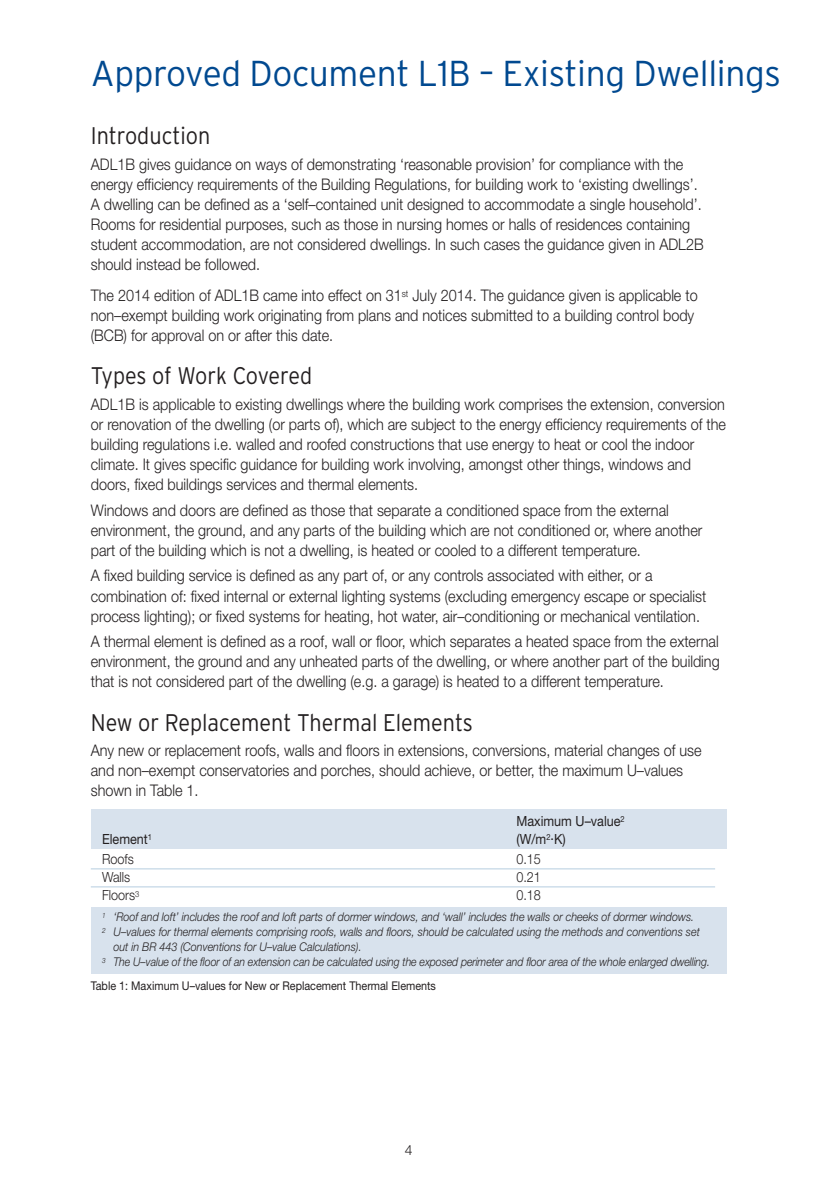
<style>
.page{position:relative;width:840px;height:1191px;background:#fff}
.page>*{position:absolute;margin:0;border:0;box-sizing:border-box;transform-origin:0 0}
.t1{font:300 36px "Interstate";letter-spacing:-.01em;color:#014990}
.t2{font:300 24px "Interstate";color:#231f20;scale:.9 1}
.t3{font:300 16px/20px "Helvetica Neue";color:#231f20;scale:.9 1}
.t4{font:14px "Helvetica Neue";color:#231f20;scale:.9 1}
.t5{font:300 14px "Helvetica Neue";color:#231f20;scale:.9 1}
.t6{font:300 14px "Helvetica Neue";color:#231f20}
.t7{font:italic 300 12px "Helvetica Neue";color:#231f20;scale:.9 1}
.t8{font:italic 300 12px "Helvetica Neue";color:#231f20;scale:.88 1}
.t9{font:12px "Helvetica Neue";color:#231f20;scale:.9 1}
</style>
<div class="page">
<div style="left:91px;top:907px;width:635px;height:67px;background:#d8e2ed"></div>
<div style="left:91px;top:809px;width:635px;height:40px;background:#d8e2ed"></div>
<hr style="left:91px;top:868px;width:623px;height:1px;background:#b5cde0">
<hr style="left:91px;top:886px;width:623px;height:1px;background:#b5cde0">
<h1 class="t1" style="left:91px;top:52px;width:691px">Approved Document L1B – Existing Dwellings</h1>
<h2 class="t2" style="left:91px;top:122px;width:134px">Introduction</h2>
<p class="t3" style="left:91px;top:155px;width:682px">ADL1B gives guidance on ways of demonstrating ‘reasonable provision’ for compliance with the energy efficiency requirements of the Building Regulations, for building work to ‘existing dwellings’.<br>A dwelling can be defined as a ‘self–contained unit designed to accommodate a single household’.<br>Rooms for residential purposes, such as those in nursing homes or halls of residences containing student accommodation, are not considered dwellings. In such cases the guidance given in ADL2B should instead be followed.</p>
<p class="t3" style="left:91px;top:287px;width:675px">The 2014 edition of ADL1B came into effect on 31<sup>st</sup> July 2014. The guidance given is applicable to non–exempt building work originating from plans and notices submitted to a building control body (BCB) for approval on or after this date.</p>
<h2 class="t2" style="left:91px;top:362px;width:247px">Types of Work Covered</h2>
<p class="t3" style="left:91px;top:396px;width:707px">ADL1B is applicable to existing dwellings where the building work comprises the extension, conversion or renovation of the dwelling (or parts of), which are subject to the energy efficiency requirements of the building regulations i.e. walled and roofed constructions that use energy to heat or cool the indoor climate. It gives specific guidance for building work involving, amongst other things, windows and doors, fixed buildings services and thermal elements.</p>
<p class="t3" style="left:91px;top:501px;width:680px">Windows and doors are defined as those that separate a conditioned space from the external environment, the ground, and any parts of the building which are not conditioned or, where another part of the building which is not a dwelling, is heated or cooled to a different temperature.</p>
<p class="t3" style="left:91px;top:567px;width:685px">A fixed building service is defined as any part of, or any controls associated with either, or a combination of: fixed internal or external lighting systems (excluding emergency escape or specialist process lighting); or fixed systems for heating, hot water, air–conditioning or mechanical ventilation.</p>
<p class="t3" style="left:91px;top:633px;width:700px;text-align:justify">A thermal element is defined as a roof, wall or floor, which separates a heated space from the external environment, the ground and any unheated parts of the dwelling, or where another part of the building that is not considered part of the dwelling (e.g. a garage) is heated to a different temperature.</p>
<h2 class="t2" style="left:91px;top:708px;width:426px">New or Replacement Thermal Elements</h2>
<p class="t3" style="left:91px;top:742px;width:680px">Any new or replacement roofs, walls and floors in extensions, conversions, material changes of use and non–exempt conservatories and porches, should achieve, or better, the maximum U–values shown in Table 1.</p>
<p class="t4" style="left:516px;top:815px;width:122px">Maximum U–value<sup>2</sup></p>
<p class="t4" style="left:102px;top:833px;width:57px">Element<sup>1</sup></p>
<p class="t4" style="left:516px;top:833px;width:56px">(W/m<sup>2</sup>.K)</p>
<p class="t5" style="left:102px;top:854px;width:37px">Roofs</p>
<p class="t5" style="left:516px;top:854px;width:29px">0.15</p>
<p class="t5" style="left:102px;top:872px;width:33px">Walls</p>
<p class="t5" style="left:516px;top:872px;width:29px">0.21</p>
<p class="t5" style="left:102px;top:890px;width:43px">Floors<sup>3</sup></p>
<p class="t5" style="left:516px;top:890px;width:29px">0.18</p>
<p class="t7" style="left:102px;top:912px;width:659px"><sup>1</sup> ‘Roof and loft’ includes the roof and loft parts of dormer windows, and ‘wall’ includes the walls or cheeks of dormer windows.</p>
<p class="t7" style="left:102px;top:927px;width:665px"><sup>2</sup> U–values for thermal elements comprising roofs, walls and floors, should be calculated using the methods and conventions set</p>
<p class="t7" style="left:113px;top:942px;width:277px">out in BR 443 (Conventions for U–value Calculations).</p>
<p class="t8" style="left:102px;top:957px;width:692px"><sup>3</sup> The U–value of the floor of an extension can be calculated using the exposed perimeter and floor area of the whole enlarged dwelling.</p>
<p class="t9" style="left:91px;top:981px;width:385px">Table 1: Maximum U–values for New or Replacement Thermal Elements</p>
<p class="t6" style="left:404px;top:1145px;width:9px">4</p>
</div>
